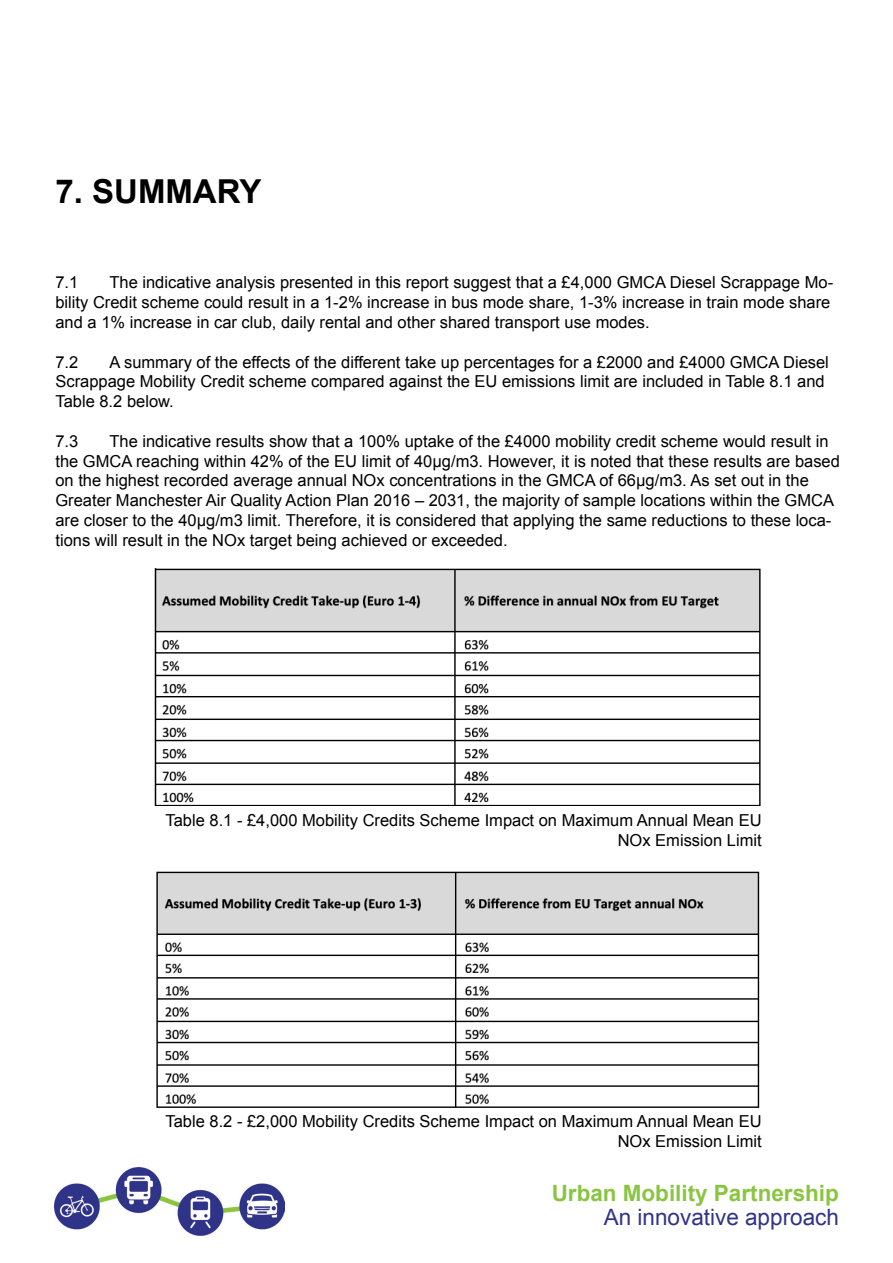
<style>
.page{position:relative;width:893px;height:1263px;background:#fff}
.page>*{position:absolute;margin:0;border:0;box-sizing:border-box;transform-origin:0 0}
.t1{font:700 33px "Arial";color:#000001}
.t2{font:700 22.5px "Arial";color:#89c541}
.t3{font:22.5px "Arial";color:#2f3488}
.t4{font:16.5px/19.8px "Arial";color:#000001}
</style>
<div class="page">
<img style="left:54px;top:1167px;width:231px;height:69px">
<img style="left:156px;top:872px;width:604px;height:236px">
<img style="left:156px;top:568px;width:605px;height:238px">
<hr style="left:155px;top:568px;width:1px;height:238px;background:#000001">
<p class="t1" style="left:55px;top:169px;width:207px">7. SUMMARY</p>
<p class="t4" style="left:55px;top:273px;width:779px;text-indent:54px">The indicative analysis presented in this report suggest that a £4,000 GMCA Diesel Scrappage Mo&shy;bility Credit scheme could result in a 1-2% increase in bus mode share, 1-3% increase in train mode share and a 1% increase in car club, daily rental and other shared transport use modes.</p>
<p class="t4" style="left:55px;top:352px;width:24px">7.2</p>
<p class="t4" style="left:55px;top:273px;width:24px">7.1</p>
<p class="t4" style="left:55px;top:352px;width:775px;text-indent:54px">A summary of the effects of the different take up percentages for a £2000 and £4000 GMCA Diesel<br>Scrappage Mobility Credit scheme compared against the EU emissions limit are included in Table 8.1 and<br>Table 8.2 below.</p>
<p class="t4" style="left:55px;top:431px;width:24px">7.3</p>
<p class="t4" style="left:55px;top:431px;width:786px;text-indent:54px">The indicative results show that a 100% uptake of the £4000 mobility credit scheme would result in the GMCA reaching within 42% of the EU limit of 40μg/m3. However, it is noted that these results are based on the highest recorded average annual NOx concentrations in the GMCA of 66μg/m3. As set out in the Greater Manchester Air Quality Action Plan 2016 – 2031, the majority of sample locations within the GMCA are closer to the 40μg/m3 limit. Therefore, it is considered that applying the same reductions to these loca&shy;tions will result in the NOx target being achieved or exceeded.</p>
<p class="t4" style="left:165px;top:810px;width:598px;text-align:right">Table 8.1 - £4,000 Mobility Credits Scheme Impact on Maximum Annual Mean EU<br>NOx Emission Limit</p>
<p class="t4" style="left:165px;top:1112px;width:598px;text-align:right">Table 8.2 - £2,000 Mobility Credits Scheme Impact on Maximum Annual Mean EU<br>NOx Emission Limit</p>
<p class="t2" style="left:552px;top:1179px;width:289px">Urban Mobility Partnership</p>
<p class="t3" style="left:604px;top:1203px;width:237px">An innovative approach</p>
</div>
